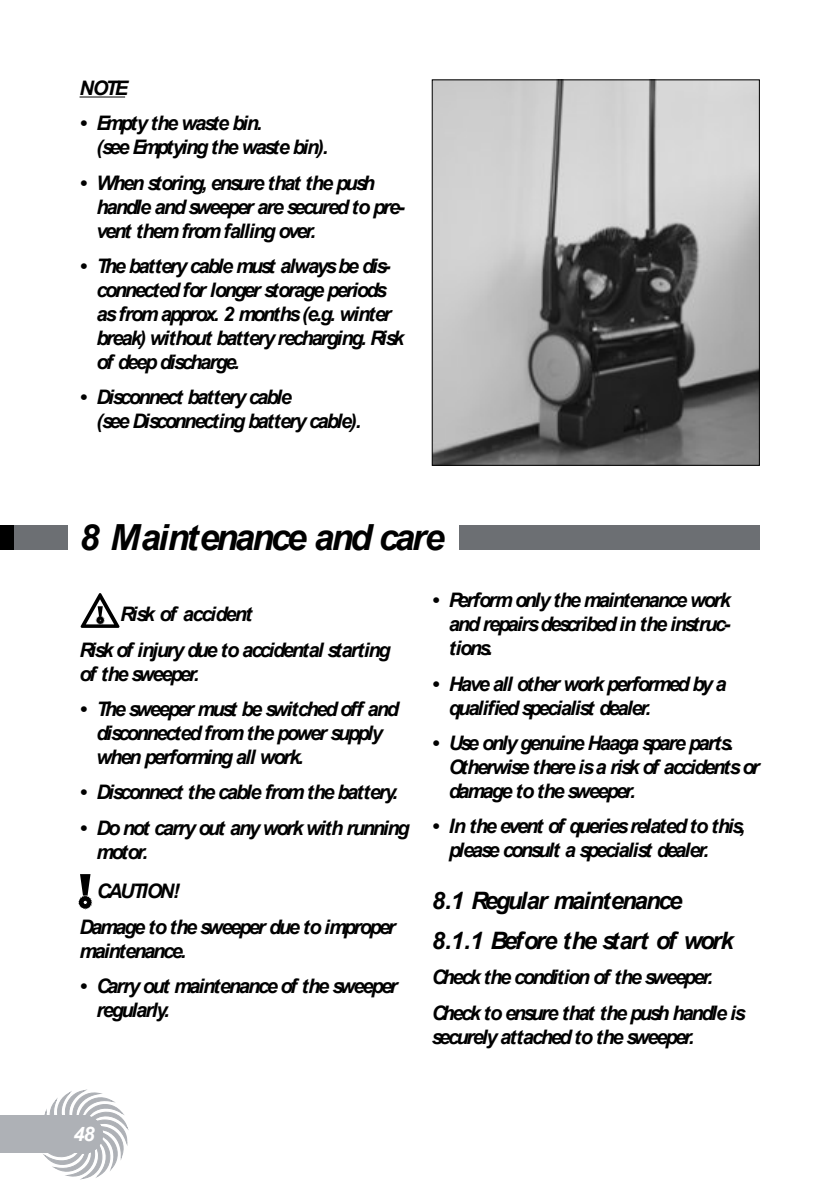
<style>
.page{position:relative;width:840px;height:1191px;background:#fff}
.page>*{position:absolute;margin:0;border:0;box-sizing:border-box;transform-origin:0 0}
.t1{font:italic 700 36px "Arial";letter-spacing:-.08em;color:#000}
.t2{font:italic 700 24px/40.2px "Arial";letter-spacing:-.09em;color:#000}
.t3{font:italic 700 20px/24px "Arial";letter-spacing:-.11em;color:#000}
.t4{font:italic 700 20px "Arial";color:#fff}
</style>
<div class="page">
<div style="left:0;top:1116px;width:84px;height:37px;background:#aeb1b6"></div>
<svg style="left:39px;top:1089px;width:90px;height:91px"></svg>
<hr style="left:80px;top:97px;width:45px;height:1px;background:#000">
<img style="left:434px;top:81px;width:324px;height:383px">
<div style="left:432px;top:79px;width:328px;height:387px;border:1px solid #000"></div>
<div style="left:0;top:525px;width:67px;height:25px;background:#000"></div>
<div style="left:14px;top:525px;width:53px;height:25px;background:#6c6f73"></div>
<svg style="left:81px;top:593px;width:38px;height:35px"></svg>
<svg style="left:79px;top:874px;width:12px;height:34px"></svg>
<div style="left:459px;top:525px;width:301px;height:25px;background:#6c6f73"></div>
<p class="t3" style="left:80px;top:78px;width:50px">NOTE</p>
<p class="t3" style="left:97px;top:113px;width:233px;text-indent:-17px">• Empty the waste bin.<br>(see Emptying the waste bin).</p>
<p class="t3" style="left:97px;top:173px;width:310px;text-indent:-17px">• When storing, ensure that the push handle and sweeper are secured to pre&shy;vent them from falling over.</p>
<p class="t3" style="left:97px;top:256px;width:309px;text-indent:-17px">• The battery cable must always be dis&shy;connected for longer storage periods as from approx. 2 months (e.g. winter break) without battery recharging. Risk of deep discharge.</p>
<p class="t3" style="left:97px;top:387px;width:266px;text-indent:-17px">• Disconnect battery cable<br>(see Disconnecting battery cable).</p>
<h1 class="t1" style="left:80px;top:524px;width:367px">8 Maintenance and care</h1>
<p class="t3" style="left:80px;top:599px;width:313px;line-height:35.4px;text-indent:41px">Risk of accident<br>Risk of injury due to accidental starting</p>
<p class="t3" style="left:80px;top:664px;width:121px">of the sweeper.</p>
<p class="t3" style="left:97px;top:699px;width:304px;text-indent:-17px">• The sweeper must be switched off and disconnected from the power supply when performing all work.</p>
<p class="t3" style="left:80px;top:782px;width:320px">• Disconnect the cable from the battery.</p>
<p class="t3" style="left:97px;top:818px;width:315px;text-indent:-17px">• Do not carry out any work with running motor.</p>
<p class="t3" style="left:80px;top:875px;width:318px;line-height:35.4px;text-indent:17px">CAUTION!<br>Damage to the sweeper due to improper</p>
<p class="t3" style="left:80px;top:940px;width:108px">maintenance.</p>
<p class="t3" style="left:97px;top:976px;width:303px;text-indent:-17px">• Carry out maintenance of the sweeper regularly.</p>
<p class="t3" style="left:449px;top:590px;width:284px;text-align:justify;text-indent:-17px">• Perform only the maintenance work and repairs described in the instruc&shy;tions.</p>
<p class="t3" style="left:449px;top:674px;width:280px;text-indent:-17px">• Have all other work performed by a qualified specialist dealer.</p>
<p class="t3" style="left:449px;top:733px;width:313px;text-indent:-17px">• Use only genuine Haaga spare parts.<br>Otherwise there isa risk of accidentsor damage to the sweeper.</p>
<p class="t3" style="left:449px;top:816px;width:298px;text-indent:-17px">• In the event of queriesrelated to this, please consult a specialist dealer.</p>
<p class="t2" style="left:432px;top:883px;width:304px">8.1 Regular maintenance<br>8.1.1 Before the start of work</p>
<p class="t3" style="left:432px;top:962px;width:316px;line-height:35.4px">Check the condition of the sweeper.<br>Check to ensure that the push handle is</p>
<p class="t3" style="left:432px;top:1027px;width:264px">securely attached to the sweeper.</p>
<p class="t4" style="left:73px;top:1127px;width:23px">48</p>
</div>
